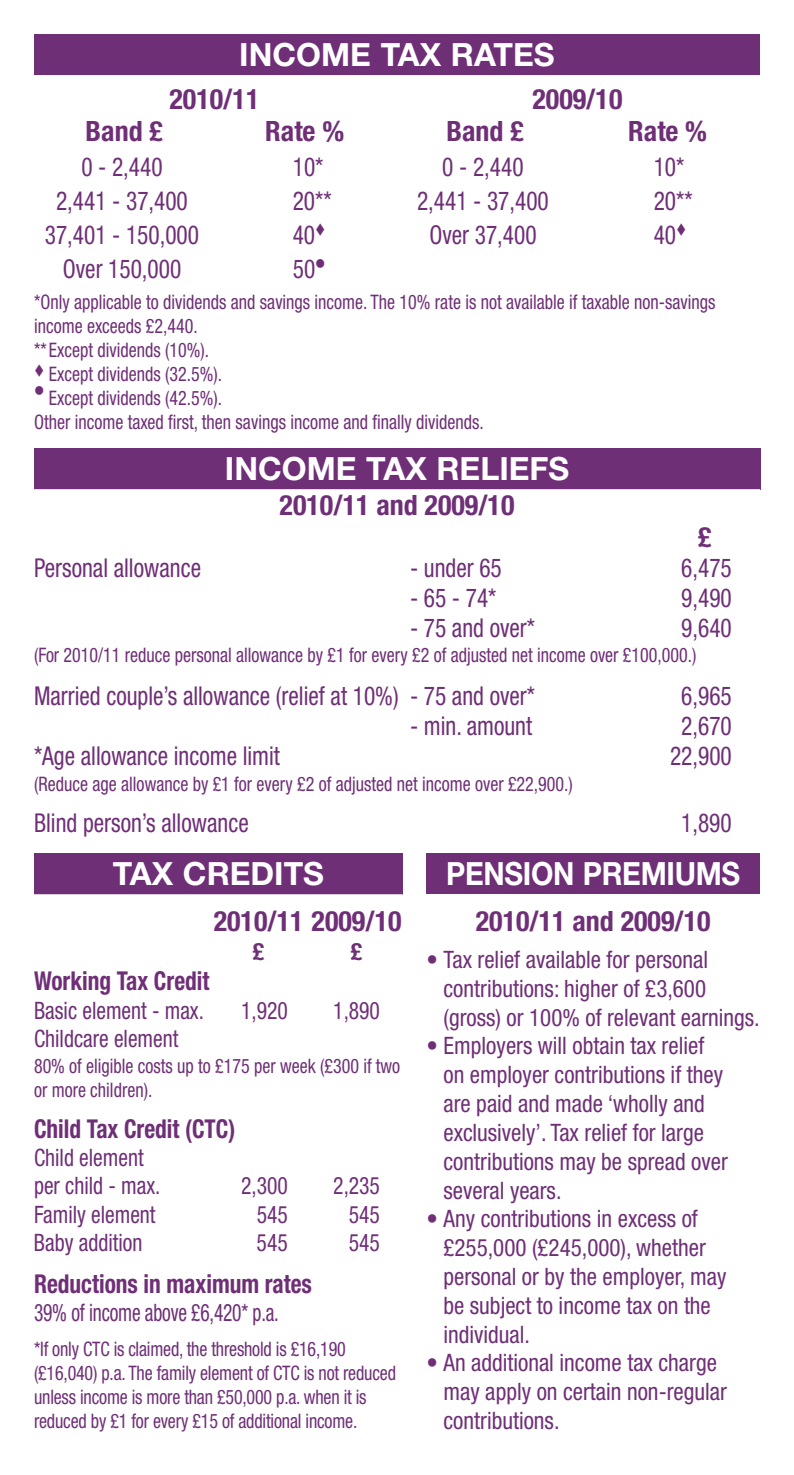
<style>
.page{position:relative;width:794px;height:1475px;background:#fff}
.page>*{position:absolute;margin:0;border:0;box-sizing:border-box;transform-origin:0 0}
.t1{font:700 32px "Helvetica Neue LT Std";color:#fff}
.t2{font:700 32px "Helvetica Neue LT Std";color:#fff;scale:.9 1}
.t3{font:700 condensed 28px "Helvetica Neue LT Std";color:#6f2f77}
.t4{font:condensed 26px "Helvetica Neue LT Std";color:#6f2f77;scale:.9 1}
.t5{font:700 condensed 26px "Helvetica Neue LT Std";color:#6f2f77;scale:.9 1}
.t6{font:condensed 24px/28.8px "Helvetica Neue LT Std";color:#6f2f77;scale:.96 1}
.t7{font:condensed 24px/28.4px "Helvetica Neue LT Std";color:#6f2f77;scale:.9 1}
.t8{font:condensed 24px "Helvetica Neue LT Std";color:#6f2f77;scale:.81 1}
.t9{font:700 condensed 24px "Helvetica Neue LT Std";color:#6f2f77}
.t10{font:condensed 20px/24px "Helvetica Neue LT Std";color:#6f2f77;scale:.9 1}
</style>
<div class="page">
<div style="left:34px;top:448px;width:726px;height:41px;background:#6f2f77"></div>
<svg style="left:34px;top:489px;width:726px;height:1px"></svg>
<div style="left:34px;top:34px;width:726px;height:41px;background:#6f2f77"></div>
<div style="left:426px;top:853px;width:334px;height:41px;background:#6f2f77"></div>
<div style="left:34px;top:853px;width:369px;height:41px;background:#6f2f77"></div>
<h1 class="t1" style="left:239px;top:35px;width:317px">INCOME TAX RATES</h1>
<h2 class="t3" style="left:169px;top:82px;width:91px">2010/11</h2>
<h2 class="t3" style="left:532px;top:82px;width:91px">2009/10</h2>
<h2 class="t3" style="left:86px;top:114px;width:79px">Band £</h2>
<h2 class="t3" style="left:265px;top:114px;width:80px">Rate %</h2>
<h2 class="t3" style="left:446px;top:114px;width:79px">Band £</h2>
<h2 class="t3" style="left:628px;top:114px;width:80px">Rate %</h2>
<h3 class="t4" style="left:81px;top:151px;width:92px">0 - 2,440</h3>
<h3 class="t4" style="left:293px;top:151px;width:36px">10*</h3>
<h3 class="t4" style="left:442px;top:151px;width:92px">0 - 2,440</h3>
<h3 class="t4" style="left:653px;top:151px;width:36px">10*</h3>
<h3 class="t4" style="left:56px;top:185px;width:148px">2,441 - 37,400</h3>
<h3 class="t4" style="left:293px;top:185px;width:45px">20**</h3>
<h3 class="t4" style="left:417px;top:185px;width:148px">2,441 - 37,400</h3>
<h3 class="t4" style="left:653px;top:185px;width:45px">20**</h3>
<h3 class="t4" style="left:45px;top:219px;width:173px">37,401 - 150,000</h3>
<h3 class="t4" style="left:293px;top:219px;width:38px">40▼</h3>
<h3 class="t4" style="left:429px;top:219px;width:121px">Over 37,400</h3>
<h3 class="t4" style="left:653px;top:219px;width:38px">40▼</h3>
<h3 class="t4" style="left:63px;top:253px;width:133px">Over 150,000</h3>
<h3 class="t4" style="left:293px;top:253px;width:38px">50●</h3>
<p class="t10" style="left:34px;top:290px;width:759px">*Only applicable to dividends and savings income. The 10% rate is not available if taxable non-savings income exceeds £2,440.<br>** Except dividends (10%).</p>
<p class="t10" style="left:34px;top:362px;width:210px">▼ Except dividends (32.5%).</p>
<p class="t10" style="left:34px;top:386px;width:501px">● Except dividends (42.5%).<br>Other income taxed first, then savings income and finally dividends.</p>
<h1 class="t1" style="left:225px;top:449px;width:293px">INCOME TAX RELIEFS</h1>
<h2 class="t3" style="left:280px;top:488px;width:236px">2010/11 and 2009/10</h2>
<h2 class="t3" style="left:698px;top:520px;width:15px">£</h2>
<h3 class="t4" style="left:34px;top:552px;width:187px">Personal allowance</h3>
<h3 class="t4" style="left:410px;top:552px;width:103px">- under 65</h3>
<h3 class="t4" style="left:681px;top:552px;width:58px">6,475</h3>
<h3 class="t4" style="left:410px;top:582px;width:98px">- 65 - 74*</h3>
<h3 class="t4" style="left:681px;top:582px;width:58px">9,490</h3>
<h3 class="t4" style="left:410px;top:612px;width:140px">- 75 and over*</h3>
<h3 class="t4" style="left:681px;top:612px;width:58px">9,640</h3>
<p class="t10" style="left:34px;top:643px;width:737px">(For 2010/11 reduce personal allowance by £1 for every £2 of adjusted net income over £100,000.)</p>
<h3 class="t4" style="left:34px;top:681px;width:558px">Married couple’s allowance (relief at 10%) - 75 and over*</h3>
<h3 class="t4" style="left:681px;top:681px;width:58px">6,965</h3>
<h3 class="t4" style="left:410px;top:711px;width:137px">- min. amount</h3>
<h3 class="t4" style="left:681px;top:711px;width:58px">2,670</h3>
<h3 class="t4" style="left:34px;top:741px;width:275px">*Age allowance income limit</h3>
<h3 class="t4" style="left:670px;top:741px;width:70px">22,900</h3>
<p class="t10" style="left:34px;top:771px;width:600px">(Reduce age allowance by £1 for every £2 of adjusted net income over £22,900.)</p>
<h3 class="t4" style="left:34px;top:807px;width:240px">Blind person’s allowance</h3>
<h3 class="t4" style="left:681px;top:807px;width:58px">1,890</h3>
<h1 class="t1" style="left:113px;top:853px;width:22px">TAX</h1>
<h1 class="t1" style="left:183px;top:853px;width:21px">CREDITS</h1>
<h2 class="t3" style="left:214px;top:904px;width:189px">2010/11 2009/10</h2>
<p class="t9" style="left:253px;top:936px;width:13px">£</p>
<p class="t9" style="left:351px;top:936px;width:13px">£</p>
<h3 class="t5" style="left:34px;top:964px;width:196px">Working Tax Credit</h3>
<p class="t7" style="left:34px;top:995px;width:190px">Basic element - max.</p>
<p class="t7" style="left:241px;top:995px;width:53px">1,920</p>
<p class="t7" style="left:333px;top:995px;width:53px">1,890</p>
<p class="t7" style="left:34px;top:1023px;width:162px">Childcare element</p>
<p class="t10" style="left:34px;top:1053px;width:408px">80% of eligible costs up to £175 per week (£300 if two or more children).</p>
<h3 class="t5" style="left:34px;top:1112px;width:225px">Child Tax Credit (CTC)</h3>
<p class="t7" style="left:34px;top:1142px;width:142px">Child element per child - max.</p>
<p class="t7" style="left:241px;top:1171px;width:53px">2,300</p>
<p class="t7" style="left:333px;top:1171px;width:53px">2,235</p>
<p class="t7" style="left:34px;top:1199px;width:136px">Family element</p>
<p class="t7" style="left:257px;top:1199px;width:36px">545</p>
<p class="t7" style="left:349px;top:1199px;width:36px">545</p>
<p class="t7" style="left:34px;top:1228px;width:122px">Baby addition</p>
<p class="t7" style="left:257px;top:1228px;width:36px">545</p>
<p class="t7" style="left:349px;top:1228px;width:36px">545</p>
<h3 class="t5" style="left:34px;top:1267px;width:310px">Reductions in maximum rates</h3>
<p class="t8" style="left:34px;top:1297px;width:304px">39% of income above £6,420* p.a.</p>
<p class="t10" style="left:34px;top:1336px;width:404px">*If only CTC is claimed, the threshold is £16,190 (£16,040) p.a. The family element of CTC is not reduced unless income is more than £50,000 p.a. when it is reduced by £1 for every £15 of additional income.</p>
<h1 class="t2" style="left:446px;top:853px;width:42px">PENSION</h1>
<h1 class="t2" style="left:583px;top:853px;width:21px">PREMI</h1>
<h1 class="t2" style="left:674px;top:853px;width:48px">UMS</h1>
<h2 class="t3" style="left:476px;top:904px;width:236px">2010/11 and 2009/10</h2>
<p class="t6" style="left:443px;top:944px;width:331px;text-indent:-17px">• Tax relief available for personal contributions: higher of £3,600 (gross) or 100% of relevant earnings.</p>
<p class="t6" style="left:443px;top:1031px;width:298px;text-indent:-17px">• Employers will obtain tax relief on employer contributions if they are paid and made ‘wholly and exclusively’. Tax relief for large contributions may be spread over several years.</p>
<p class="t6" style="left:443px;top:1204px;width:296px;text-indent:-17px">• Any contributions in excess of £255,000 (£245,000), whether personal or by the employer, may be subject to income tax on the individual.</p>
<p class="t6" style="left:443px;top:1348px;width:297px;text-indent:-17px">• An additional income tax charge may apply on certain non-regular contributions.</p>
</div>
